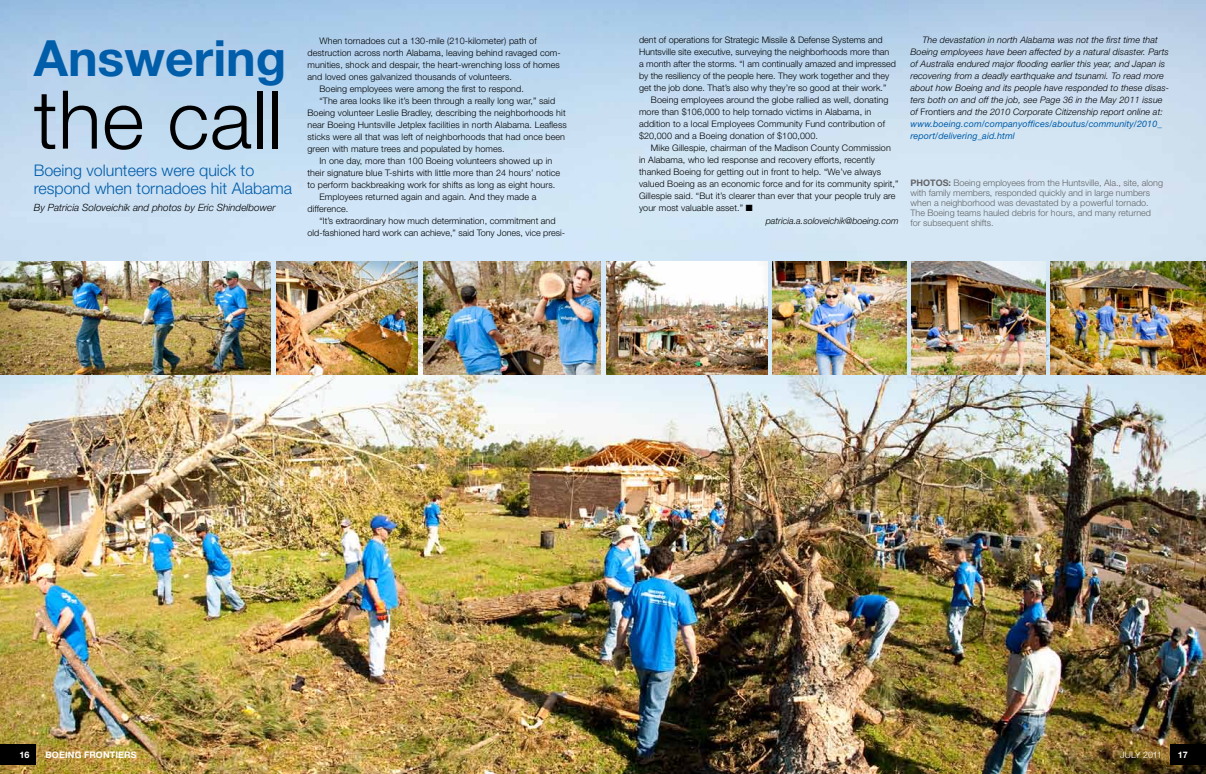
<style>
.page{position:relative;width:1206px;height:774px;background:#fff}
.page>*{position:absolute;margin:0;border:0;box-sizing:border-box;transform-origin:0 0}
.t1{font:300 81px "Helvetica Neue";letter-spacing:.005em;color:#000}
.t2{font:700 50px "Helvetica Neue";color:#005daa}
.t3{font:300 16px/18px "Helvetica Neue";color:#005daa}
.t4{font:italic 300 10px "Helvetica Neue";color:#000}
.t5{font:300 9px/12px "Helvetica Neue";letter-spacing:.01em;color:#000}
.t6{font:italic 300 9px/12px "Helvetica Neue";letter-spacing:.01em;color:#000}
.t7{font:300 9px/10px "Helvetica Neue";color:#636466}
.t8{font:700 9px "Helvetica Neue";letter-spacing:.015em;color:#fff}
.t9{font:300 9px "Helvetica Neue";letter-spacing:-.015em;color:#fff}
.s1{font-style:normal}
.s2{font-weight:400;color:#005daa}
.s3{font-weight:700}
</style>
<div class="page">
<img style="left:0;top:0;width:1206px;height:774px">
<img style="left:423px;top:262px;width:178px;height:113px">
<img style="left:772px;top:262px;width:134px;height:113px">
<img style="left:911px;top:262px;width:134px;height:113px">
<img style="left:276px;top:262px;width:142px;height:113px">
<img style="left:607px;top:262px;width:160px;height:113px">
<img style="left:1051px;top:262px;width:155px;height:113px">
<img style="left:0;top:262px;width:271px;height:113px">
<div style="left:1170px;top:744px;width:36px;height:20px;background:#000"></div>
<div style="left:0;top:744px;width:36px;height:20px;background:#000"></div>
<svg style="left:746px;top:205px;width:6px;height:6px"></svg>
<h2 class="t2" style="left:34px;top:27px;width:254px">Answering</h2>
<h1 class="t1" style="left:34px;top:70px;width:250px">the call</h1>
<h3 class="t3" style="left:34px;top:161px;width:260px">Boeing volunteers were quick to respond when tornadoes hit Alabama</h3>
<p class="t4" style="left:34px;top:202px;width:243px">By Patricia Soloveichik and photos by Eric Shindelbower</p>
<p class="t5" style="left:320px;top:34px;width:219px">When tornadoes cut a 130-mile (210-kilometer) path of</p>
<p class="t5" style="left:308px;top:46px;width:255px">destruction across north Alabama, leaving behind ravaged com-</p>
<p class="t5" style="left:308px;top:58px;width:254px">munities, shock and despair, the heart-wrenching loss of homes</p>
<p class="t5" style="left:308px;top:70px;width:206px">and loved ones galvanized thousands of volunteers.</p>
<p class="t5" style="left:320px;top:82px;width:206px">Boeing employees were among the first to respond.</p>
<p class="t5" style="left:320px;top:94px;width:237px">“The area looks like it’s been through a really long war,” said</p>
<p class="t5" style="left:308px;top:106px;width:260px">Boeing volunteer Leslie Bradley, describing the neighborhoods hit</p>
<p class="t5" style="left:308px;top:118px;width:261px">near Boeing Huntsville Jetplex facilities in north Alabama. Leafless</p>
<p class="t5" style="left:308px;top:130px;width:259px">sticks were all that was left of neighborhoods that had once been</p>
<p class="t5" style="left:308px;top:142px;width:199px">green with mature trees and populated by homes.</p>
<p class="t5" style="left:320px;top:154px;width:234px">In one day, more than 100 Boeing volunteers showed up in</p>
<p class="t5" style="left:308px;top:166px;width:254px">their signature blue T-shirts with little more than 24 hours’ notice</p>
<p class="t5" style="left:308px;top:178px;width:249px">to perform backbreaking work for shifts as long as eight hours.</p>
<p class="t5" style="left:320px;top:190px;width:219px">Employees returned again and again. And they made a</p>
<p class="t5" style="left:308px;top:202px;width:42px">difference.</p>
<p class="t5" style="left:320px;top:214px;width:238px">“It’s extraordinary how much determination, commitment and</p>
<p class="t5" style="left:308px;top:226px;width:259px">old-fashioned hard work can achieve,” said Tony Jones, vice presi-</p>
<p class="t5" style="left:639px;top:34px;width:258px">dent of operations for Strategic Missile &amp; Defense Systems and Huntsville site executive, surveying the neighborhoods more than a month after the storms. “I am continually amazed and impressed by the resiliency of the people here. They work together and they get the job done. That’s also why they’re so good at their work.”</p>
<p class="t5" style="left:639px;top:94px;width:251px;text-indent:12px">Boeing employees around the globe rallied as well, donating more than $106,000 to help tornado victims in Alabama, in addition to a local Employees Community Fund contribution of $20,000 and a Boeing donation of $100,000.</p>
<p class="t5" style="left:639px;top:142px;width:261px;text-indent:12px">Mike Gillespie, chairman of the Madison County Commission in Alabama, who led response and recovery efforts, recently thanked Boeing for getting out in front to help. “We’ve always valued Boeing as an economic force and for its community spirit,” Gillespie said. “But it’s clearer than ever that your people truly are your most valuable asset.”</p>
<p class="t6" style="left:766px;top:215px;width:134px">patricia.a.soloveichik@boeing.com</p>
<p class="t6" style="left:910px;top:34px;width:260px;text-indent:12px">The devastation in north Alabama was not the first time that Boeing employees have been affected by a natural disaster. Parts of Australia endured major flooding earlier this year, and Japan is recovering from a deadly earthquake and tsunami. To read more about how Boeing and its people have responded to these disas&shy;ters both on and off the job, see Page 36 in the May 2011 issue of <span class="s1">Frontiers</span> and the 2010 Corporate Citizenship report online at: <span class="s2">www.boeing.com/companyoffices/aboutus/community/2010_ report/delivering_aid.html</span></p>
<p class="t7" style="left:910px;top:178px;width:254px"><span class="s3">PHOTOS:</span> Boeing employees from the Huntsville, Ala., site, along with family members, responded quickly and in large numbers when a neighborhood was devastated by a powerful tornado.<br>The Boeing teams hauled debris for hours, and many returned for subsequent shifts.</p>
<p class="t8" style="left:20px;top:749px;width:12px">16</p>
<p class="t8" style="left:46px;top:749px;width:93px">BOEING FRONTIERS</p>
<p class="t9" style="left:1120px;top:749px;width:43px">JULY 2011</p>
<p class="t8" style="left:1178px;top:749px;width:12px">17</p>
</div>
